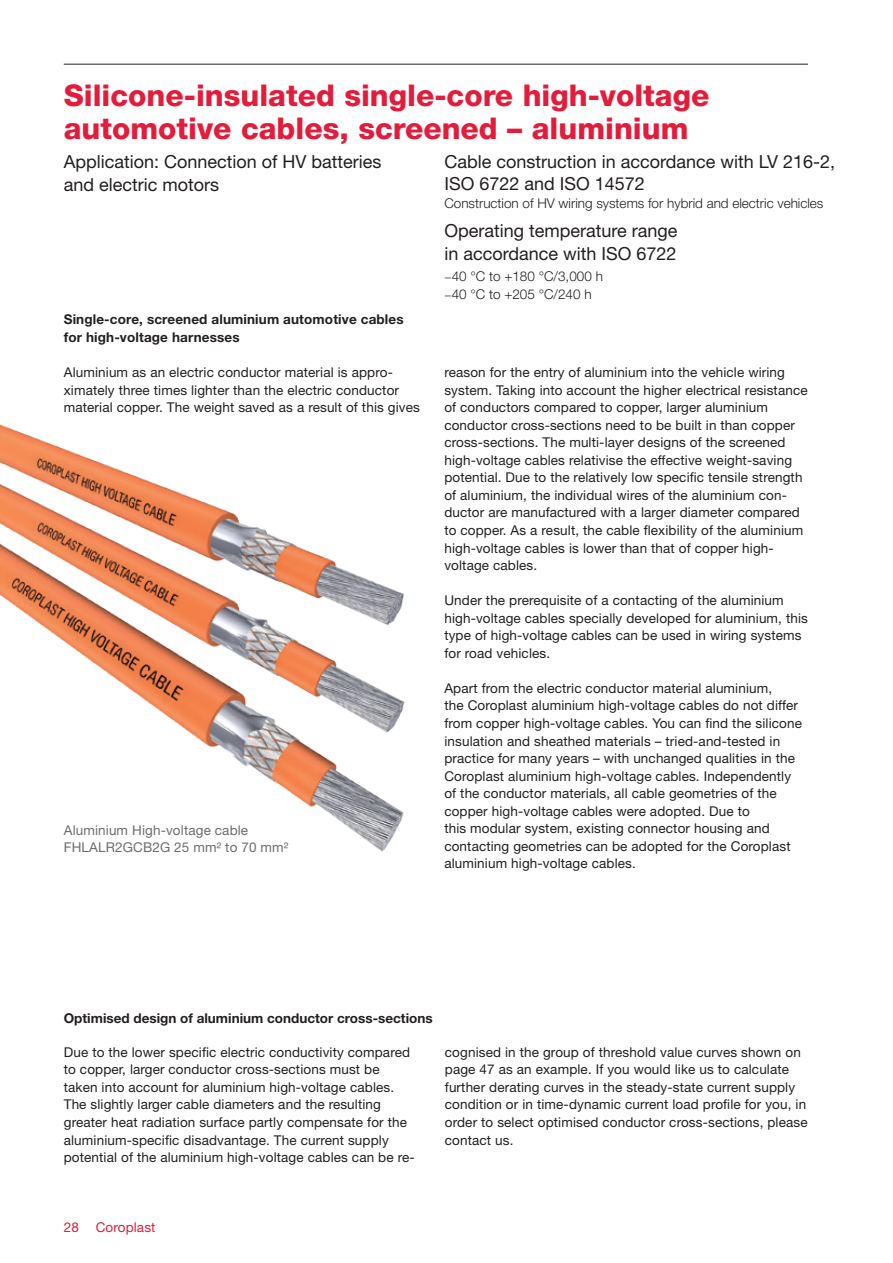
<style>
.page{position:relative;width:893px;height:1263px;background:#fff}
.page>*{position:absolute;margin:0;border:0;box-sizing:border-box;transform-origin:0 0}
.t1{font:800 30px/33px "Helvetica Neue LT Std";color:#e41c3b}
.t2{font:18px/22.5px "Helvetica Neue LT Std";color:#231f20}
.t3{font:13.5px/17.5px "Helvetica Neue LT Std";letter-spacing:.01em;color:#231f20}
.t4{font:700 13.5px/17.5px "Helvetica Neue LT Std";letter-spacing:.01em;color:#231f20}
.t5{font:300 13.5px/18px "Helvetica Neue LT Std";color:#231f20}
.t6{font:13.5px/16.5px "Helvetica Neue LT Std";letter-spacing:.01em;color:#6c6d70}
.t7{font:13.5px "Helvetica Neue LT Std";letter-spacing:.01em;color:#e41c3b}
.s1{font-size:12px}
</style>
<div class="page">
<hr style="left:64px;top:64px;width:744px;height:1px;background:#231f20">
<img style="left:0;top:424px;width:405px;height:428px">
<h1 class="t1" style="left:64px;top:79px;width:647px">Silicone-insulated single-core high-voltage automotive cables, screened – aluminium</h1>
<h2 class="t2" style="left:64px;top:150px;width:319px">Application: Connection of HV batteries and electric motors</h2>
<h2 class="t2" style="left:444px;top:150px;width:392px">Cable construction in accordance with LV 216-2,<br>ISO 6722 and ISO 14572</h2>
<p class="t5" style="left:444px;top:194px;width:381px">Construction of HV wiring systems for hybrid and electric vehicles</p>
<h2 class="t2" style="left:444px;top:219px;width:235px">Operating temperature range in accordance with ISO 6722</h2>
<p class="t5" style="left:444px;top:267px;width:160px"><span class="s1">−</span>40 °C to +180 °C/3,000 h <span class="s1">−</span>40 °C to +205 °C/240 h</p>
<p class="t4" style="left:64px;top:310px;width:341px">Single-core, screened aluminium automotive cables for high-voltage harnesses</p>
<p class="t3" style="left:64px;top:363px;width:358px">Aluminium as an electric conductor material is appro&shy;ximately three times lighter than the electric conductor material copper. The weight saved as a result of this gives</p>
<p class="t6" style="left:64px;top:822px;width:226px">Aluminium High-voltage cable<br>FHLALR2GCB2G 25 mm² to 70 mm²</p>
<p class="t3" style="left:444px;top:363px;width:365px">reason for the entry of aluminium into the vehicle wiring system. Taking into account the higher electrical resistance of conductors compared to copper, larger aluminium conductor cross-sections need to be built in than copper cross-sections. The multi-layer designs of the screened high-voltage cables relativise the effective weight-saving potential. Due to the relatively low specific tensile strength of aluminium, the individual wires of the aluminium con&shy;ductor are manufactured with a larger diameter compared to copper. As a result, the cable flexibility of the aluminium high-voltage cables is lower than that of copper high&shy;voltage cables.</p>
<p class="t3" style="left:444px;top:591px;width:365px">Under the prerequisite of a contacting of the aluminium high-voltage cables specially developed for aluminium, this type of high-voltage cables can be used in wiring systems for road vehicles.</p>
<p class="t3" style="left:444px;top:679px;width:359px">Apart from the electric conductor material aluminium,<br>the Coroplast aluminium high-voltage cables do not differ from copper high-voltage cables. You can find the silicone insulation and sheathed materials – tried-and-tested in practice for many years – with unchanged qualities in the Coroplast aluminium high-voltage cables. Independently of the conductor materials, all cable geometries of the copper high-voltage cables were adopted. Due to<br>this modular system, existing connector housing and contacting geometries can be adopted for the Coroplast aluminium high-voltage cables.</p>
<p class="t4" style="left:64px;top:1009px;width:370px">Optimised design of aluminium conductor cross-sections</p>
<p class="t3" style="left:64px;top:1043px;width:352px">Due to the lower specific electric conductivity compared to copper, larger conductor cross-sections must be taken into account for aluminium high-voltage cables.<br>The slightly larger cable diameters and the resulting greater heat radiation surface partly compensate for the aluminium-specific disadvantage. The current supply potential of the aluminium high-voltage cables can be re-</p>
<p class="t3" style="left:445px;top:1043px;width:364px">cognised in the group of threshold value curves shown on page 47 as an example. If you would like us to calculate further derating curves in the steady-state current supply condition or in time-dynamic current load profile for you, in order to select optimised conductor cross-sections, please contact us.</p>
<p class="t7" style="left:64px;top:1219px;width:93px">28 Coroplast</p>
</div>
